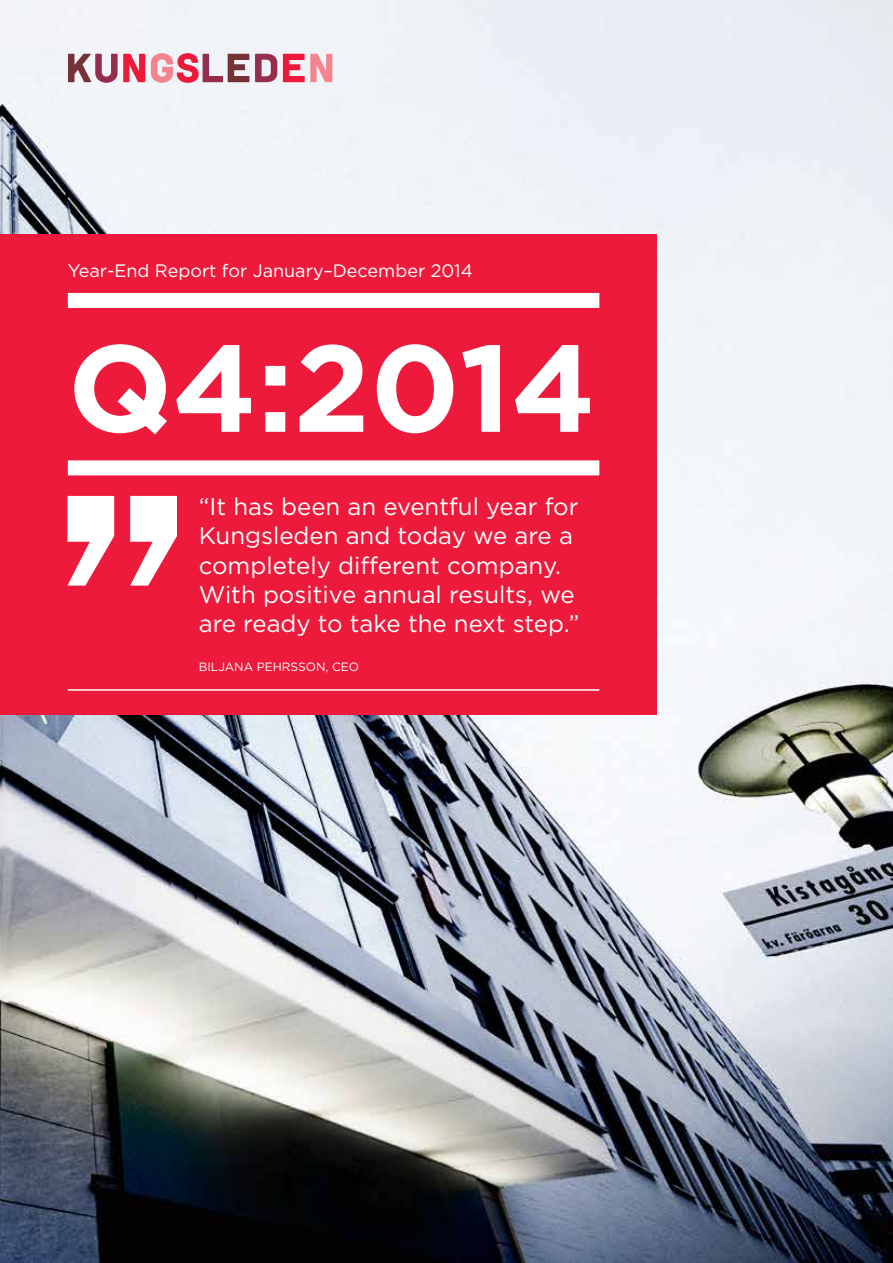
<style>
.page{position:relative;width:893px;height:1263px;background:#fff}
.page>*{position:absolute;margin:0;border:0;box-sizing:border-box;transform-origin:0 0}
.t1{font:700 123px "Gotham";color:#fff}
.t2{font:24px/29.2px "Gotham";color:#fff}
.t3{font:18px "Gotham";color:#fff}
.t4{font:12px "Gotham";color:#fff}
</style>
<div class="page">
<img style="left:0;top:0;width:893px;height:1263px">
<div style="left:0;top:234px;width:657px;height:480px;background:#ed1a3b"></div>
<div style="left:68px;top:293px;width:531px;height:15px;background:#fff"></div>
<hr style="left:68px;top:689px;width:531px;height:2px;background:#fff">
<div style="left:68px;top:460px;width:531px;height:15px;background:#fff"></div>
<svg style="left:68px;top:54px;width:77px;height:29px"></svg>
<svg style="left:151px;top:53px;width:98px;height:30px"></svg>
<svg style="left:255px;top:54px;width:22px;height:28px"></svg>
<svg style="left:283px;top:54px;width:49px;height:28px"></svg>
<svg style="left:67px;top:496px;width:110px;height:90px"></svg>
<p class="t3" style="left:68px;top:259px;width:406px">Year-End Report for January–December 2014</p>
<h1 class="t1" style="left:68px;top:307px;width:530px">Q4:2014</h1>
<p class="t2" style="left:199px;top:491px;width:382px">“It has been an eventful year for<br>Kungsleden and today we are a completely different company.<br>With positive annual results, we are ready to take the next step.”</p>
<p class="t4" style="left:199px;top:659px;width:162px">BILJANA PEHRSSON, CEO</p>
</div>
